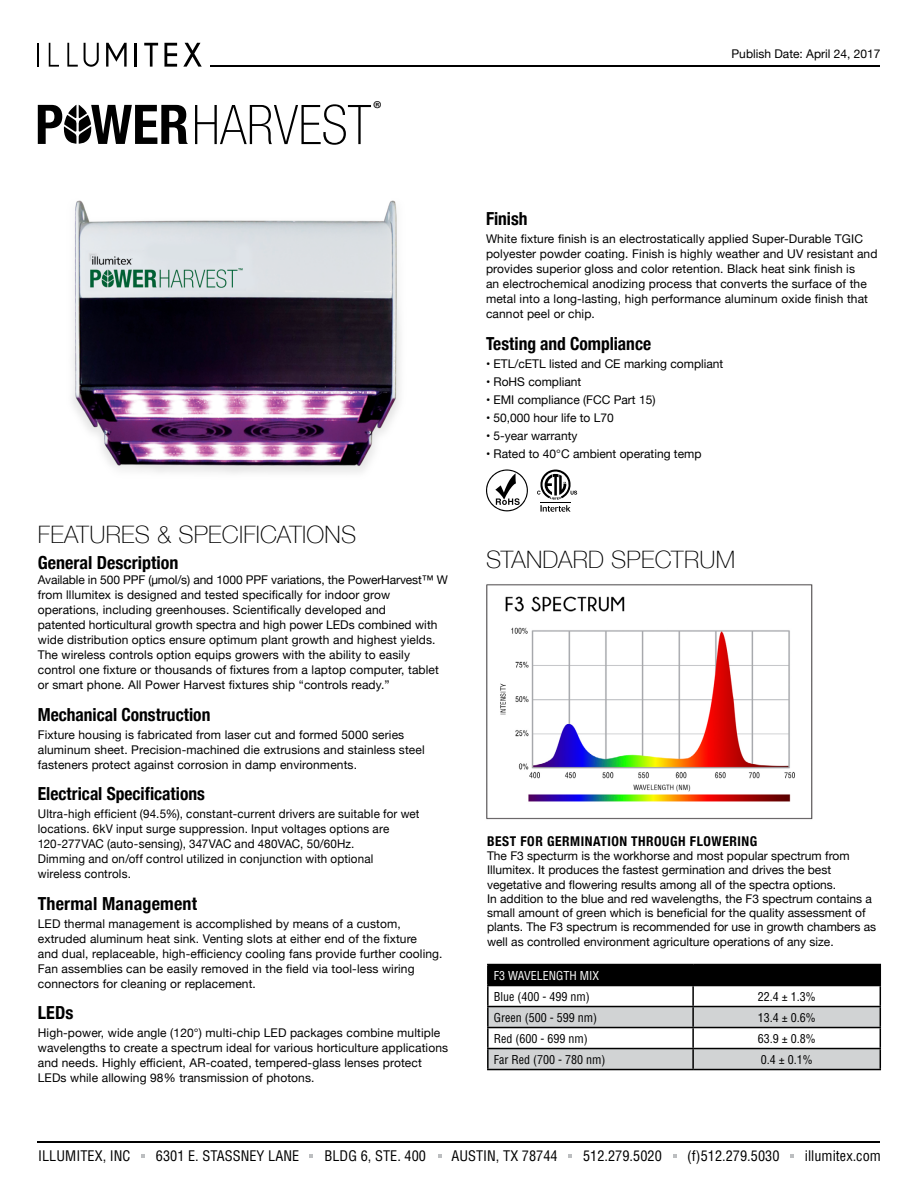
<style>
.page{position:relative;width:918px;height:1188px;background:#fff}
.page>*{position:absolute;margin:0;border:0;box-sizing:border-box;transform-origin:0 0}
.t1{font:100 24px "Helvetica Neue";letter-spacing:.01em;color:#000}
.t2{font:21.9px "Myriad Pro";color:#000}
.t3{font:700 condensed 18px "Helvetica Neue";color:#000}
.t4{font:condensed 14.25px "Helvetica";letter-spacing:.005em;color:#000}
.t5{font:700 condensed 13.5px "Helvetica Neue";letter-spacing:.04em;color:#000}
.t6{font:12px/15px "Helvetica Neue";letter-spacing:.01em;color:#000}
.t7{font:condensed 12px "Helvetica";color:#000}
.t8{font:condensed 12px "Helvetica";color:#fff}
</style>
<div class="page">
<img style="left:486px;top:584px;width:327px;height:236px">
<hr style="left:487px;top:964px;width:206px;height:1px;background:#000">
<hr style="left:487px;top:965px;width:2px;height:20px;background:#000">
<hr style="left:693px;top:964px;width:188px;height:1px;background:#000">
<hr style="left:487px;top:985px;width:206px;height:1px;background:#000">
<hr style="left:487px;top:986px;width:2px;height:20px;background:#000">
<hr style="left:487px;top:1006px;width:206px;height:1px;background:#000">
<hr style="left:487px;top:1007px;width:2px;height:20px;background:#000">
<hr style="left:487px;top:1027px;width:206px;height:1px;background:#000">
<hr style="left:487px;top:1028px;width:2px;height:20px;background:#000">
<hr style="left:487px;top:1048px;width:206px;height:1px;background:#000">
<hr style="left:487px;top:1049px;width:2px;height:20px;background:#000">
<svg style="left:488px;top:965px;width:393px;height:104px"></svg>
<hr style="left:487px;top:1069px;width:206px;height:1px;background:#000">
<hr style="left:693px;top:1069px;width:188px;height:1px;background:#000">
<svg style="left:537px;top:470px;width:40px;height:42px"></svg>
<svg style="left:486px;top:469px;width:42px;height:42px"></svg>
<img style="left:72px;top:200px;width:328px;height:273px">
<hr style="left:211px;top:65px;width:669px;height:2px;background:#000">
<svg style="left:38px;top:43px;width:1px;height:24px"></svg>
<svg style="left:49px;top:43px;width:10px;height:24px"></svg>
<hr style="left:134px;top:43px;width:3px;height:24px;background:#000">
<svg style="left:144px;top:43px;width:14px;height:24px"></svg>
<svg style="left:164px;top:43px;width:13px;height:24px"></svg>
<svg style="left:183px;top:43px;width:19px;height:24px"></svg>
<svg style="left:106px;top:43px;width:21px;height:24px"></svg>
<svg style="left:67px;top:43px;width:32px;height:24px"></svg>
<hr style="left:38px;top:1141px;width:842px;height:2px;background:#000">
<svg style="left:142px;top:1154px;width:3px;height:4px"></svg>
<svg style="left:438px;top:1154px;width:3px;height:4px"></svg>
<svg style="left:674px;top:1154px;width:3px;height:4px"></svg>
<svg style="left:790px;top:1154px;width:3px;height:4px"></svg>
<svg style="left:195px;top:104px;width:176px;height:41px"></svg>
<svg style="left:38px;top:105px;width:150px;height:39px"></svg>
<h2 class="t2" style="left:373px;top:96px;width:11px">®</h2>
<p class="t6" style="left:732px;top:47px;width:150px">Publish Date: April 24, 2017</p>
<h1 class="t1" style="left:38px;top:516px;width:320px">FEATURES &amp; SPECIFICATIONS</h1>
<h3 class="t3" style="left:38px;top:548px;width:142px">General Description</h3>
<p class="t6" style="left:38px;top:573px;width:412px">Available in 500 PPF (µmol/s) and 1000 PPF variations, the PowerHarvest™ W from lllumitex is designed and tested specifically for indoor grow operations, including greenhouses. Scientifically developed and<br>patented horticultural growth spectra and high power LEDs combined with wide distribution optics ensure optimum plant growth and highest yields.<br>The wireless controls option equips growers with the ability to easily control one fixture or thousands of fixtures from a laptop computer, tablet or smart phone. All Power Harvest fixtures ship “controls ready.”</p>
<h3 class="t3" style="left:38px;top:699px;width:174px">Mechanical Construction</h3>
<p class="t6" style="left:38px;top:728px;width:388px">Fixture housing is fabricated from laser cut and formed 5000 series aluminum sheet. Precision-machined die extrusions and stainless steel fasteners protect against corrosion in damp environments.</p>
<h3 class="t3" style="left:38px;top:779px;width:169px">Electrical Specifications</h3>
<p class="t6" style="left:38px;top:807px;width:383px">Ultra-high efficient (94.5%), constant-current drivers are suitable for wet locations. 6kV input surge suppression. Input voltages options are 120-277VAC (auto-sensing), 347VAC and 480VAC, 50/60Hz.<br>Dimming and on/off control utilized in conjunction with optional wireless controls.</p>
<h3 class="t3" style="left:38px;top:888px;width:161px">Thermal Management</h3>
<p class="t6" style="left:38px;top:917px;width:406px">LED thermal management is accomplished by means of a custom, extruded aluminum heat sink. Venting slots at either end of the fixture<br>and dual, replaceable, high-efficiency cooling fans provide further cooling.<br>Fan assemblies can be easily removed in the field via tool-less wiring connectors for cleaning or replacement.</p>
<h3 class="t3" style="left:38px;top:998px;width:37px">LEDs</h3>
<p class="t6" style="left:38px;top:1026px;width:412px">High-power, wide angle (120°) multi-chip LED packages combine multiple wavelengths to create a spectrum ideal for various horticulture applications and needs. Highly efficient, AR-coated, tempered-glass lenses protect LEDs while allowing 98% transmission of photons.</p>
<h3 class="t3" style="left:486px;top:204px;width:43px">Finish</h3>
<p class="t6" style="left:486px;top:232px;width:393px">White fixture finish is an electrostatically applied Super-Durable TGIC polyester powder coating. Finish is highly weather and UV resistant and provides superior gloss and color retention. Black heat sink finish is<br>an electrochemical anodizing process that converts the surface of the metal into a long-lasting, high performance aluminum oxide finish that cannot peel or chip.</p>
<h3 class="t3" style="left:486px;top:328px;width:167px">Testing and Compliance</h3>
<p class="t6" style="left:486px;top:357px;width:239px">• ETL/cETL listed and CE marking compliant</p>
<p class="t6" style="left:486px;top:375px;width:97px">• RoHS compliant</p>
<p class="t6" style="left:486px;top:393px;width:171px">• EMI compliance (FCC Part 15)</p>
<p class="t6" style="left:486px;top:411px;width:129px">• 50,000 hour life to L70</p>
<p class="t6" style="left:486px;top:429px;width:93px">• 5-year warranty</p>
<p class="t6" style="left:486px;top:447px;width:217px">• Rated to 40°C ambient operating temp</p>
<h1 class="t1" style="left:486px;top:541px;width:251px">STANDARD SPECTRUM</h1>
<p class="t5" style="left:487px;top:830px;width:272px">BEST FOR GERMINATION THROUGH FLOWERING</p>
<p class="t6" style="left:487px;top:849px;width:391px;line-height:14.2px">The F3 specturm is the workhorse and most popular spectrum from Illumitex. It produces the fastest germination and drives the best vegetative and flowering results among all of the spectra options.<br>In addition to the blue and red wavelengths, the F3 spectrum contains a small amount of green which is beneficial for the quality assessment of plants. The F3 spectrum is recommended for use in growth chambers as well as controlled environment agriculture operations of any size.</p>
<p class="t8" style="left:494px;top:968px;width:107px">F3 WAVELENGTH MIX</p>
<p class="t7" style="left:494px;top:989px;width:97px">Blue (400 - 499 nm)</p>
<p class="t7" style="left:758px;top:989px;width:59px">22.4 ± 1.3%</p>
<p class="t7" style="left:494px;top:1010px;width:105px">Green (500 - 599 nm)</p>
<p class="t7" style="left:758px;top:1010px;width:59px">13.4 ± 0.6%</p>
<p class="t7" style="left:494px;top:1031px;width:95px">Red (600 - 699 nm)</p>
<p class="t7" style="left:758px;top:1031px;width:59px">63.9 ± 0.8%</p>
<p class="t7" style="left:494px;top:1052px;width:113px">Far Red (700 - 780 nm)</p>
<p class="t7" style="left:761px;top:1052px;width:53px">0.4 ± 0.1%</p>
<p class="t4" style="left:38px;top:1147px;width:94px">ILLUMITEX, INC</p>
<p class="t4" style="left:156px;top:1147px;width:145px">6301 E. STASSNEY LANE</p>
<p class="t4" style="left:325px;top:1147px;width:103px">BLDG 6, STE. 400</p>
<p class="t4" style="left:451px;top:1147px;width:108px">AUSTIN, TX 78744</p>
<p class="t4" style="left:583px;top:1147px;width:80px">512.279.5020</p>
<p class="t4" style="left:687px;top:1147px;width:94px">(f)512.279.5030</p>
<p class="t4" style="left:805px;top:1147px;width:78px">illumitex.com</p>
</div>
